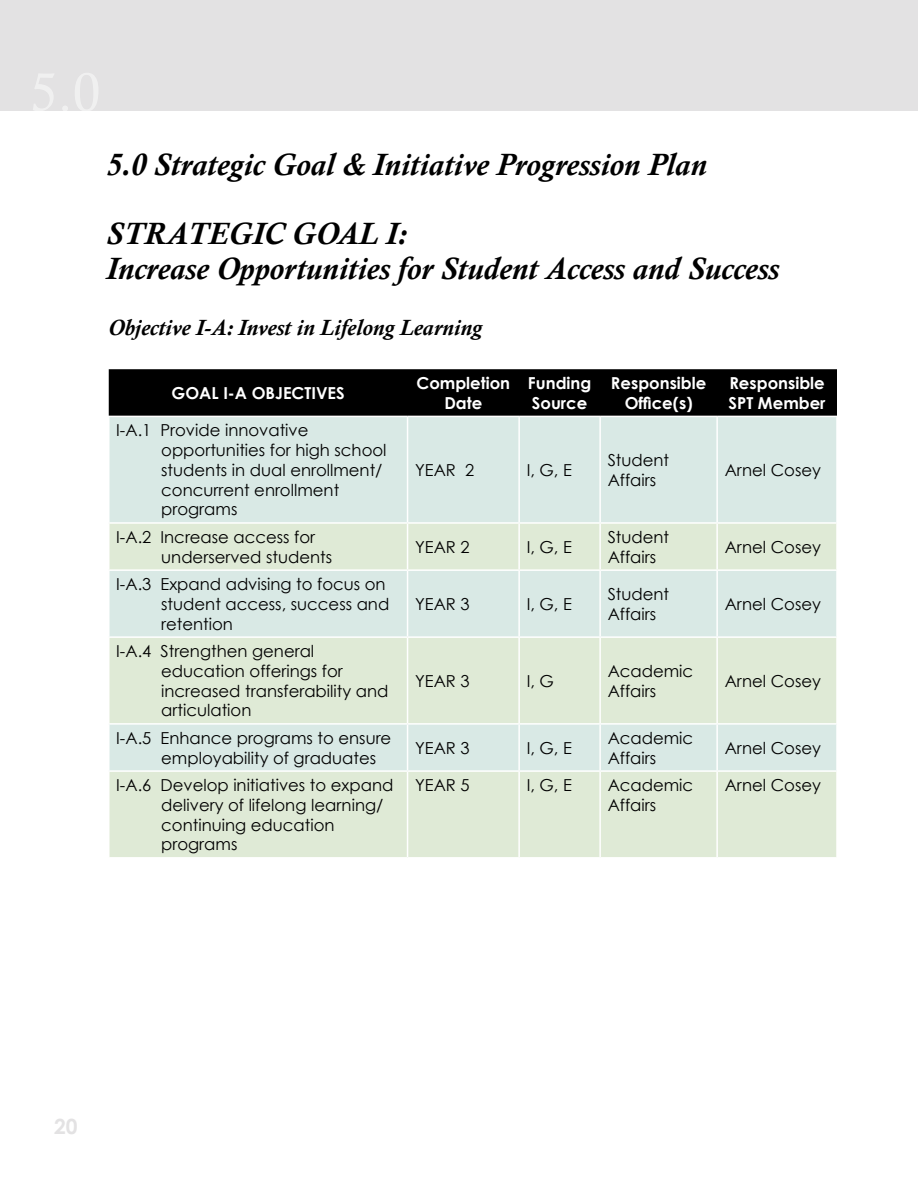
<style>
.page{position:relative;width:918px;height:1188px;background:#fff}
.page>*{position:absolute;margin:0;border:0;box-sizing:border-box;transform-origin:0 0}
.t1{font:italic 700 31.5px/69px "Calisto";color:#000}
.t2{font:italic 700 22.5px "Calisto";color:#000}
.t3{font:700 21px "Century Gothic";color:#e3e2e3}
.t4{font:16.5px/19.8px "Century Gothic";color:#000}
.t5{font:700 16.5px/19.8px "Century Gothic";color:#fff;text-align:center}
</style>
<div class="page">
<div style="left:0;top:0;width:918px;height:111px;background:#e3e2e3"></div>
<div style="left:109px;top:369px;width:728px;height:47px;background:#000"></div>
<div style="left:110px;top:417px;width:726px;height:105px;background:#d9e9e5"></div>
<svg style="left:110px;top:524px;width:726px;height:333px;background:#dce9db"></svg>
<hr style="left:407px;top:417px;width:1px;height:105px;background:#fff">
<hr style="left:518px;top:417px;width:2px;height:105px;background:#fff">
<hr style="left:599px;top:417px;width:2px;height:105px;background:#fff">
<hr style="left:716px;top:417px;width:2px;height:105px;background:#fff">
<hr style="left:407px;top:524px;width:1px;height:45px;background:#fff">
<hr style="left:518px;top:524px;width:2px;height:45px;background:#fff">
<hr style="left:599px;top:524px;width:2px;height:45px;background:#fff">
<hr style="left:716px;top:524px;width:2px;height:45px;background:#fff">
<hr style="left:108px;top:569px;width:300px;height:2px;background:#fff">
<hr style="left:408px;top:569px;width:111px;height:2px;background:#fff">
<hr style="left:407px;top:571px;width:1px;height:65px;background:#fff">
<hr style="left:519px;top:569px;width:81px;height:2px;background:#fff">
<hr style="left:518px;top:571px;width:2px;height:65px;background:#fff">
<hr style="left:600px;top:569px;width:117px;height:2px;background:#fff">
<hr style="left:599px;top:571px;width:2px;height:65px;background:#fff">
<hr style="left:717px;top:569px;width:121px;height:2px;background:#fff">
<hr style="left:716px;top:571px;width:2px;height:65px;background:#fff">
<hr style="left:108px;top:636px;width:300px;height:2px;background:#fff">
<hr style="left:408px;top:636px;width:111px;height:2px;background:#fff">
<hr style="left:407px;top:638px;width:1px;height:85px;background:#fff">
<hr style="left:519px;top:636px;width:81px;height:2px;background:#fff">
<hr style="left:518px;top:638px;width:2px;height:85px;background:#fff">
<hr style="left:600px;top:636px;width:117px;height:2px;background:#fff">
<hr style="left:599px;top:638px;width:2px;height:85px;background:#fff">
<hr style="left:717px;top:636px;width:121px;height:2px;background:#fff">
<hr style="left:716px;top:638px;width:2px;height:85px;background:#fff">
<hr style="left:108px;top:723px;width:300px;height:2px;background:#fff">
<hr style="left:408px;top:723px;width:111px;height:2px;background:#fff">
<hr style="left:407px;top:725px;width:1px;height:45px;background:#fff">
<hr style="left:519px;top:723px;width:81px;height:2px;background:#fff">
<hr style="left:518px;top:725px;width:2px;height:45px;background:#fff">
<hr style="left:600px;top:723px;width:117px;height:2px;background:#fff">
<hr style="left:599px;top:725px;width:2px;height:45px;background:#fff">
<hr style="left:717px;top:723px;width:121px;height:2px;background:#fff">
<hr style="left:716px;top:725px;width:2px;height:45px;background:#fff">
<hr style="left:108px;top:770px;width:300px;height:2px;background:#fff">
<hr style="left:408px;top:770px;width:111px;height:2px;background:#fff">
<hr style="left:407px;top:772px;width:1px;height:85px;background:#fff">
<hr style="left:519px;top:770px;width:81px;height:2px;background:#fff">
<hr style="left:518px;top:772px;width:2px;height:85px;background:#fff">
<hr style="left:600px;top:770px;width:117px;height:2px;background:#fff">
<hr style="left:599px;top:772px;width:2px;height:85px;background:#fff">
<hr style="left:717px;top:770px;width:121px;height:2px;background:#fff">
<hr style="left:716px;top:772px;width:2px;height:85px;background:#fff">
<h1 class="t1" style="left:106px;top:131px;width:602px">5.0 Strategic Goal &amp; Initiative Progression Plan<br>STRATEGIC GOAL I:</h1>
<h1 class="t1" style="left:106px;top:234px;width:674px">Increase Opportunities for Student Access and Success</h1>
<h2 class="t2" style="left:108px;top:314px;width:376px">Objective I-A: Invest in Lifelong Learning</h2>
<p class="t5" style="left:172px;top:383px;width:175px">GOAL I-A OBJECTIVES</p>
<p class="t5" style="left:417px;top:373px;width:95px">Completion<br>Date</p>
<p class="t5" style="left:528px;top:373px;width:65px;text-align:left">Funding<br>Source</p>
<p class="t5" style="left:611px;top:373px;width:97px">Responsible<br>Office(s)</p>
<p class="t5" style="left:729px;top:373px;width:99px;text-align:left">Responsible<br>SPT Member</p>
<p class="t4" style="left:161px;top:420px;width:227px;text-indent:-45px">I-A.1 Provide innovative opportunities for high school students in dual enrollment/ concurrent enrollment programs</p>
<p class="t4" style="left:415px;top:460px;width:61px">YEAR 2</p>
<p class="t4" style="left:527px;top:460px;width:47px">I, G, E</p>
<p class="t4" style="left:608px;top:450px;width:63px">Student<br>Affairs</p>
<p class="t4" style="left:725px;top:460px;width:98px">Arnel Cosey</p>
<p class="t4" style="left:161px;top:527px;width:173px;text-indent:-45px">I-A.2 Increase access for underserved students</p>
<p class="t4" style="left:415px;top:537px;width:56px">YEAR 2</p>
<p class="t4" style="left:527px;top:537px;width:47px">I, G, E</p>
<p class="t4" style="left:608px;top:527px;width:63px">Student<br>Affairs</p>
<p class="t4" style="left:725px;top:537px;width:98px">Arnel Cosey</p>
<p class="t4" style="left:161px;top:574px;width:230px;text-indent:-45px">I-A.3 Expand advising to focus on student access, success and retention</p>
<p class="t4" style="left:415px;top:594px;width:56px">YEAR 3</p>
<p class="t4" style="left:527px;top:594px;width:47px">I, G, E</p>
<p class="t4" style="left:608px;top:584px;width:63px">Student<br>Affairs</p>
<p class="t4" style="left:725px;top:594px;width:98px">Arnel Cosey</p>
<p class="t4" style="left:161px;top:641px;width:229px;text-indent:-45px">I-A.4 Strengthen general education offerings for increased transferability and articulation</p>
<p class="t4" style="left:415px;top:671px;width:56px">YEAR 3</p>
<p class="t4" style="left:527px;top:671px;width:29px">I, G</p>
<p class="t4" style="left:608px;top:661px;width:87px">Academic<br>Affairs</p>
<p class="t4" style="left:725px;top:671px;width:98px">Arnel Cosey</p>
<p class="t4" style="left:161px;top:728px;width:232px;text-indent:-45px">I-A.5 Enhance programs to ensure employability of graduates</p>
<p class="t4" style="left:415px;top:738px;width:56px">YEAR 3</p>
<p class="t4" style="left:527px;top:738px;width:47px">I, G, E</p>
<p class="t4" style="left:608px;top:728px;width:87px">Academic<br>Affairs</p>
<p class="t4" style="left:725px;top:738px;width:98px">Arnel Cosey</p>
<p class="t4" style="left:161px;top:775px;width:234px;text-indent:-45px">I-A.6 Develop initiatives to expand delivery of lifelong learning/ continuing education programs</p>
<p class="t4" style="left:415px;top:775px;width:56px">YEAR 5</p>
<p class="t4" style="left:527px;top:775px;width:47px">I, G, E</p>
<p class="t4" style="left:608px;top:775px;width:87px">Academic<br>Affairs</p>
<p class="t4" style="left:725px;top:775px;width:98px">Arnel Cosey</p>
<p class="t3" style="left:54px;top:1113px;width:25px">20</p>
</div>
